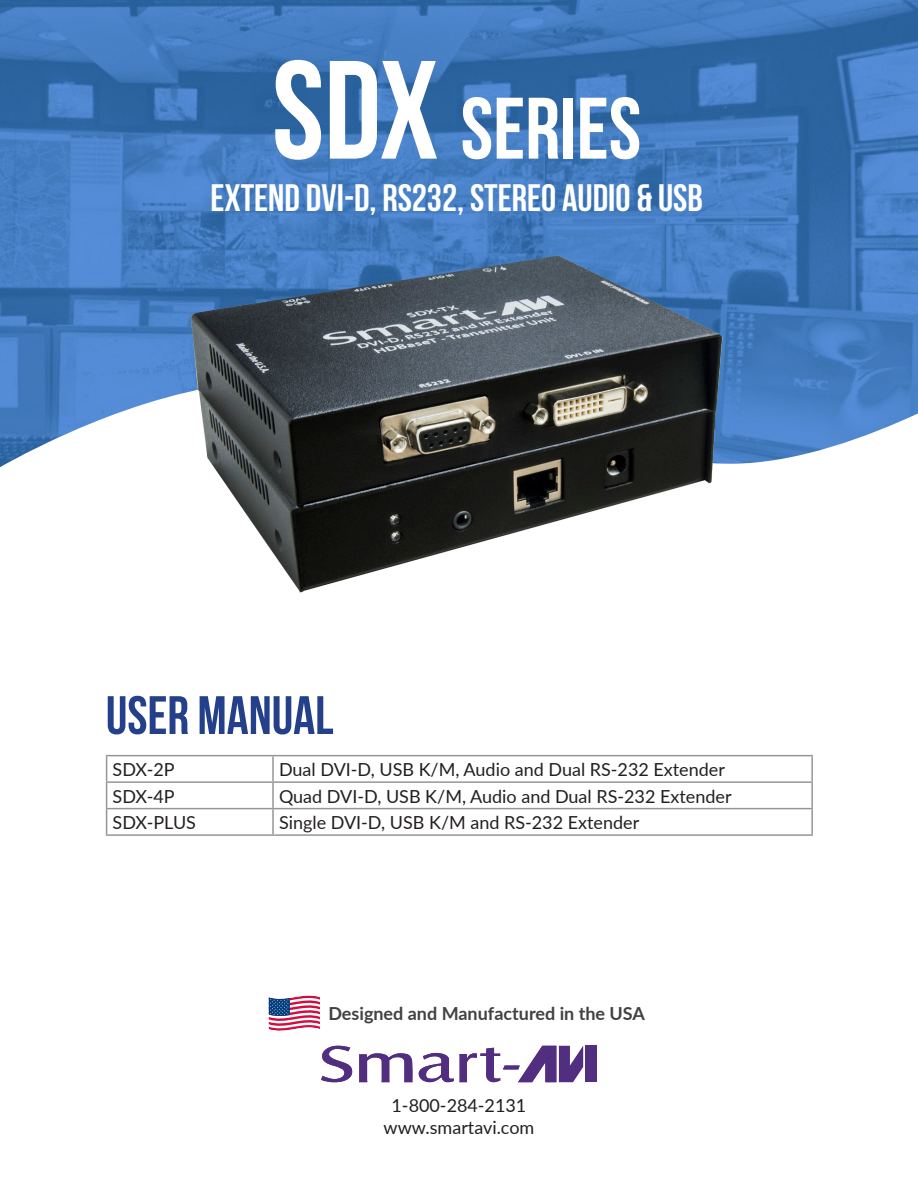
<style>
.page{position:relative;width:918px;height:1188px;background:#fff}
.page>*{position:absolute;margin:0;border:0;box-sizing:border-box;transform-origin:0 0}
.t1{font:700 87px "Bebas Neue";color:#fff}
.t2{font:700 54px "Bebas Neue";color:#24408a}
.t3{font:700 38.1px "Bebas Neue";color:#fff}
.t4{font:18px "Lato";color:#231f20}
.t5{font:700 18px "Lato";color:#414243}
.s1{font-size:139.5px}
</style>
<div class="page">
<img style="left:0;top:0;width:918px;height:467px">
<hr style="left:106px;top:755px;width:167px;height:1px;background:#969696">
<hr style="left:273px;top:755px;width:540px;height:1px;background:#969696">
<hr style="left:272px;top:756px;width:2px;height:25px;background:#969696">
<hr style="left:811px;top:756px;width:2px;height:25px;background:#969696">
<hr style="left:106px;top:781px;width:167px;height:2px;background:#969696">
<hr style="left:273px;top:781px;width:540px;height:2px;background:#969696">
<hr style="left:272px;top:783px;width:2px;height:25px;background:#969696">
<hr style="left:811px;top:783px;width:2px;height:25px;background:#969696">
<hr style="left:106px;top:808px;width:167px;height:1px;background:#969696">
<svg style="left:106px;top:756px;width:1px;height:78px"></svg>
<hr style="left:273px;top:808px;width:540px;height:1px;background:#969696">
<hr style="left:272px;top:809px;width:2px;height:25px;background:#969696">
<hr style="left:811px;top:809px;width:2px;height:25px;background:#969696">
<hr style="left:106px;top:834px;width:167px;height:2px;background:#969696">
<hr style="left:273px;top:834px;width:540px;height:2px;background:#969696">
<svg style="left:269px;top:996px;width:51px;height:35px"></svg>
<div style="left:586px;top:1046px;width:11px;height:36px;background:#522e81"></div>
<svg style="left:321px;top:1046px;width:32px;height:36px"></svg>
<svg style="left:359px;top:1053px;width:54px;height:29px"></svg>
<svg style="left:419px;top:1046px;width:164px;height:36px"></svg>
<img style="left:175px;top:246px;width:568px;height:347px">
<p class="t1" style="left:272px;top:81px;width:371px"><span class="s1">SDX</span> SERIES</p>
<p class="t3" style="left:210px;top:177px;width:494px">EXTEND DVI-D, RS232, STEREO AUDIO &amp; USB</p>
<p class="t2" style="left:106px;top:686px;width:229px">USER MANUAL</p>
<p class="t4" style="left:113px;top:757px;width:64px">SDX-2P</p>
<p class="t4" style="left:279px;top:757px;width:447px">Dual DVI-D, USB K/M, Audio and Dual RS-232 Extender</p>
<p class="t4" style="left:113px;top:783px;width:64px">SDX-4P</p>
<p class="t4" style="left:279px;top:783px;width:454px">Quad DVI-D, USB K/M, Audio and Dual RS-232 Extender</p>
<p class="t4" style="left:113px;top:810px;width:85px">SDX-PLUS</p>
<p class="t4" style="left:279px;top:810px;width:362px">Single DVI-D, USB K/M and RS-232 Extender</p>
<p class="t5" style="left:328px;top:1001px;width:318px">Designed and Manufactured in the USA</p>
<p class="t4" style="left:392px;top:1093px;width:136px">1-800-284-2131</p>
<p class="t4" style="left:384px;top:1115px;width:152px">www.smartavi.com</p>
</div>
